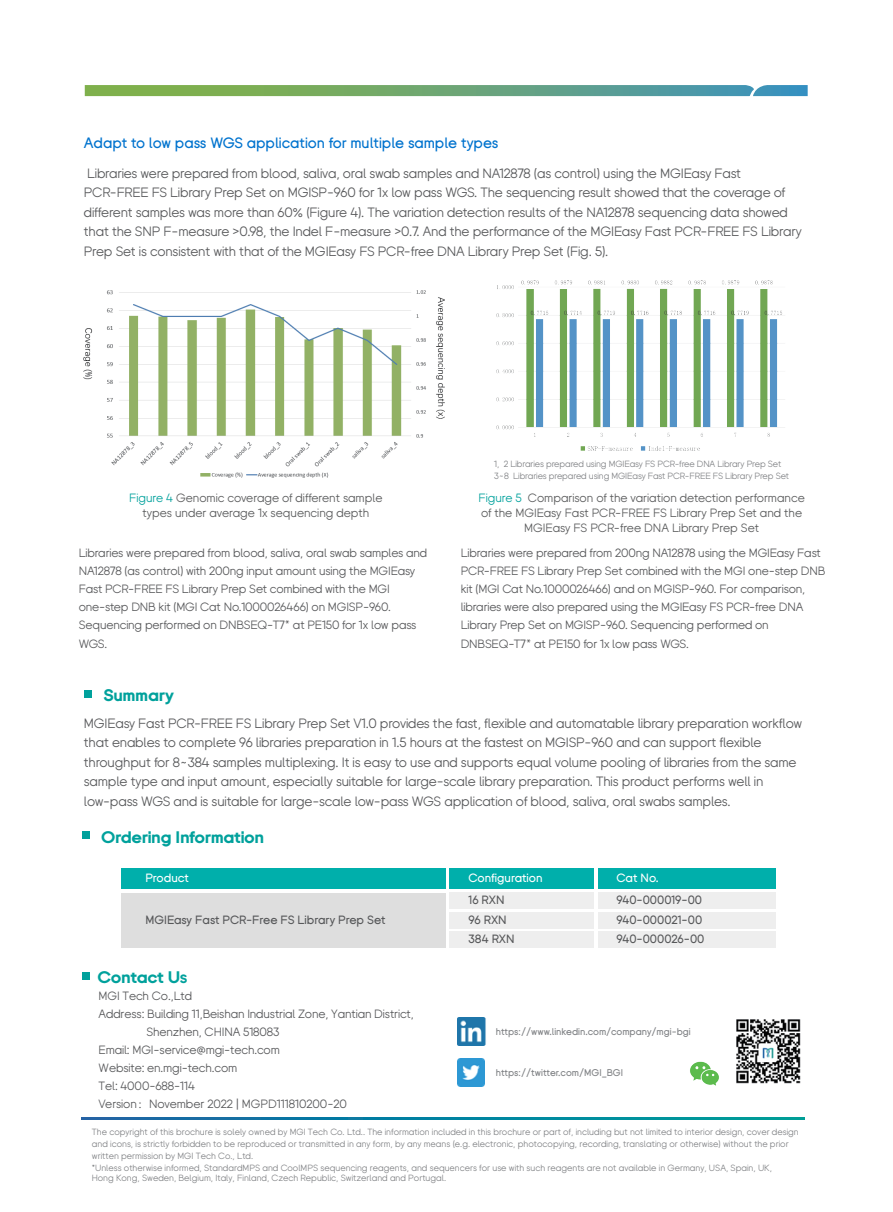
<style>
.page{position:relative;width:893px;height:1212px;background:#fff}
.page>*{position:absolute;margin:0;border:0;box-sizing:border-box;transform-origin:0 0}
.t1{font:700 16.65px "BGI";letter-spacing:-.02em;color:#00a19c;scale:1.08 1}
.t2{font:500 15px "BGI";color:#0073ce}
.t3{font:13.5px/19.5px "BGI";letter-spacing:-.01em;color:#57585a}
.t4{font:12px/18px "BGI";letter-spacing:-.01em;color:#57585a}
.t5{font:12px/15px "BGI";color:#595a5b;text-align:center}
.t6{font:500 12px/19.2px "BGI";color:#57585a}
.t7{font:500 12px "BGI";color:#fff}
.t8{font:500 9.75px "BGI";color:#808285}
.t9{font:9px/11.9px "BGI";color:#808285}
.s1{color:#00a19c}
.s2{font-weight:300;color:#3e3e3f}
.s3{font-family:"Adobe Song Std";font-weight:300}
</style>
<div class="page">
<svg style="left:82px;top:1118px;width:722px;height:2px"></svg>
<div style="left:121px;top:869px;width:324px;height:20px;background:#00afab"></div>
<div style="left:121px;top:893px;width:324px;height:54px;background:#dedede"></div>
<div style="left:449px;top:869px;width:145px;height:20px;background:#00afab"></div>
<div style="left:449px;top:912px;width:145px;height:16px;background:#eee"></div>
<div style="left:449px;top:931px;width:145px;height:16px;background:#eee"></div>
<div style="left:598px;top:869px;width:177px;height:20px;background:#00afab"></div>
<div style="left:598px;top:912px;width:177px;height:16px;background:#eee"></div>
<div style="left:449px;top:893px;width:145px;height:16px;background:#eee"></div>
<div style="left:598px;top:893px;width:177px;height:16px;background:#eee"></div>
<div style="left:598px;top:931px;width:177px;height:16px;background:#eee"></div>
<div style="left:82px;top:831px;width:7px;height:8px;background:#00a19c"></div>
<svg style="left:85px;top:85px;width:723px;height:11px;background:#69a57a"></svg>
<img style="left:457px;top:1017px;width:29px;height:28px">
<img style="left:457px;top:1058px;width:28px;height:28px">
<img style="left:690px;top:1061px;width:29px;height:25px">
<img style="left:736px;top:1019px;width:65px;height:65px">
<div style="left:82px;top:972px;width:7px;height:8px;background:#00a19c"></div>
<div style="left:84px;top:690px;width:8px;height:7px;background:#00a19c"></div>
<img style="left:496px;top:280px;width:289px;height:171px">
<img style="left:83px;top:290px;width:362px;height:188px">
<p class="t2" style="left:84px;top:135px;width:416px">Adapt to low pass WGS application for multiple sample types</p>
<p class="t3" style="left:84px;top:164px;width:719px">Libraries were prepared from blood, saliva, oral swab samples and NA12878 (as control) using the MGIEasy Fast PCR-FREE FS Library Prep Set on MGISP-960 for 1x low pass WGS. The sequencing result showed that the coverage of different samples was more than 60% (Figure 4). The variation detection results of the NA12878 sequencing data showed that the SNP F-measure &gt;0.98, the Indel F-measure &gt;0.7. And the performance of the MGIEasy Fast PCR-FREE FS Library Prep Set is consistent with that of the MGIEasy FS PCR-free DNA Library Prep Set (Fig. 5).</p>
<p class="t5" style="left:129px;top:491px;width:255px"><span class="s1">Figure 4</span> Genomic coverage of different sample types under average 1x sequencing depth</p>
<p class="t9" style="left:494px;top:458px;width:296px">1, 2 Libraries prepared using MGIEasy FS PCR-free DNA Library Prep Set<br>3~8 Libraries prepared using MGIEasy Fast PCR-FREE FS Library Prep Set</p>
<p class="t5" style="left:478px;top:491px;width:328px"><span class="s1">Figure 5</span> Comparison of the variation detection performance of the MGIEasy Fast PCR-FREE FS Library Prep Set and the<br>MGIEasy FS PCR-free DNA Library Prep Set</p>
<p class="t4" style="left:79px;top:545px;width:350px">Libraries were prepared from blood, saliva, oral swab samples and NA12878 (as control) with 200ng input amount using the MGIEasy Fast PCR-FREE FS Library Prep Set combined with the MGI one-step DNB kit (MGI Cat No.1000026466) on MGISP-960.<br>Sequencing performed on DNBSEQ-T7<span class="s2">*</span> at PE150 for 1x low pass WGS.</p>
<p class="t4" style="left:461px;top:545px;width:366px">Libraries were prepared from 200ng NA12878 using the MGIEasy Fast PCR-FREE FS Library Prep Set combined with the MGI one-step DNB kit (MGI Cat No.1000026466) and on MGISP-960. For comparison, libraries were also prepared using the MGIEasy FS PCR-free DNA Library Prep Set on MGISP-960. Sequencing performed on DNBSEQ-T7<span class="s2">*</span> at PE150 for 1x low pass WGS.</p>
<p class="t1" style="left:103px;top:688px;width:67px">Summary</p>
<p class="t3" style="left:84px;top:714px;width:720px">MGIEasy Fast PCR-FREE FS Library Prep Set V1.0 provides the fast, flexible and automatable library preparation workflow that enables to complete 96 libraries preparation in 1.5 hours at the fastest on MGISP-960 and can support flexible throughput for 8~384 samples multiplexing. It is easy to use and supports equal volume pooling of libraries from the same sample type and input amount, especially suitable for large-scale library preparation. This product performs well in low-pass WGS and is suitable for large-scale low-pass WGS application of blood, saliva, oral swabs samples.</p>
<p class="t1" style="left:101px;top:829px;width:152px">Ordering Information</p>
<p class="t7" style="left:145px;top:873px;width:45px">Product</p>
<p class="t6" style="left:145px;top:911px;width:242px">MGIEasy Fast PCR-Free FS Library Prep Set</p>
<p class="t1" style="left:98px;top:970px;width:85px">Contact Us</p>
<p class="t4" style="left:99px;top:987px;width:95px">MGI Tech Co.,Ltd</p>
<p class="t4" style="left:99px;top:1005px;width:317px">Address: Building 11,Beishan Industrial Zone, Yantian District,</p>
<p class="t4" style="left:147px;top:1023px;width:134px">Shenzhen, CHINA 518083</p>
<p class="t4" style="left:99px;top:1041px;width:183px">Email: MGI-service@mgi-tech.com</p>
<p class="t4" style="left:99px;top:1059px;width:140px">Website: en.mgi-tech.com</p>
<p class="t4" style="left:99px;top:1077px;width:98px">Tel: 4000-688-114</p>
<p class="t4" style="left:99px;top:1095px;width:250px">Version<span class="s3">：</span>November 2022 | MGPD111810200-20</p>
<p class="t7" style="left:468px;top:873px;width:76px">Configuration</p>
<p class="t7" style="left:616px;top:873px;width:44px">Cat No.</p>
<p class="t6" style="left:468px;top:891px;width:48px">16 RXN<br>96 RXN<br>384 RXN</p>
<p class="t6" style="left:616px;top:891px;width:90px">940-000019-00<br>940-000021-00<br>940-000026-00</p>
<p class="t8" style="left:496px;top:1026px;width:196px">https://www.linkedin.com/company/mgi-bgi</p>
<p class="t8" style="left:496px;top:1067px;width:129px">https://twitter.com/MGI_BGI</p>
<p class="t9" style="left:92px;top:1126px;width:709px">The copyright of this brochure is solely owned by MGI Tech Co. Ltd.. The information included in this brochure or part of, including but not limited to interior design, cover design and icons, is strictly forbidden to be reproduced or transmitted in any form, by any means (e.g. electronic, photocopying, recording, translating or otherwise) without the prior written permission by MGI Tech Co., Ltd.<br>*Unless otherwise informed, StandardMPS and CoolMPS sequencing reagents, and sequencers for use with such reagents are not available in Germany, USA, Spain, UK,</p>
<p class="t9" style="left:92px;top:1173px;width:356px">Hong Kong, Sweden, Belgium, Italy, Finland, Czech Republic, Switzerland and Portugal.</p>
</div>
